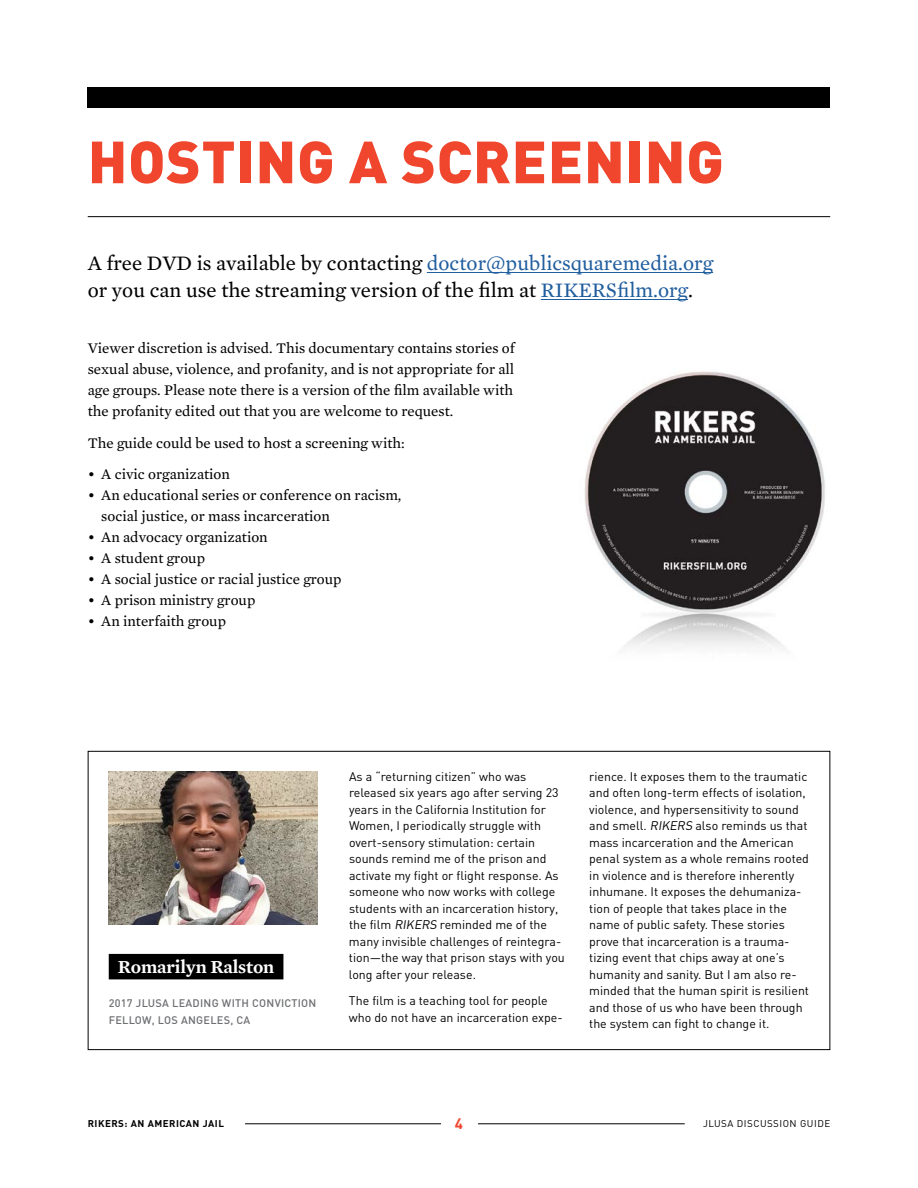
<style>
.page{position:relative;width:918px;height:1188px;background:#fff}
.page>*{position:absolute;margin:0;border:0;box-sizing:border-box;transform-origin:0 0}
.t1{font:900 58.5px "DIN";letter-spacing:.01em;color:#ef462d}
.t2{font:21px/27px "Mercury Text G2";color:#000}
.t3{font:600 18.75px "Mercury Text G2";letter-spacing:-.01em;color:#fff}
.t4{font:15px/21px "Mercury Text G2";color:#000;text-align:justify}
.t5{font:700 15px "DIN";color:#ef462d}
.t6{font:12.3px/16.5px "DIN";color:#000}
.t7{font:500 10.8px/16.5px "DIN";letter-spacing:.025em;color:#6d6e71}
.t8{font:700 9.75px "DIN";letter-spacing:.05em;color:#000}
.t9{font:9.75px "DIN";letter-spacing:.05em;color:#000}
.s1{color:#215e9e}
.s2{font-style:italic}
</style>
<div class="page">
<hr style="left:245px;top:1123px;width:440px;height:1px;background:#000">
<div style="left:441px;top:1112px;width:36px;height:24px;background:#fff"></div>
<hr style="left:88px;top:216px;width:742px;height:1px;background:#000">
<img style="left:585px;top:371px;width:240px;height:279px">
<div style="left:88px;top:88px;width:742px;height:20px;background:#000"></div>
<hr style="left:427px;top:272px;width:286px;height:1px;background:#215e9e">
<hr style="left:541px;top:299px;width:147px;height:1px;background:#215e9e">
<div style="left:109px;top:954px;width:174px;height:25px;background:#000"></div>
<img style="left:109px;top:772px;width:209px;height:153px">
<h1 class="t1" style="left:88px;top:123px;width:638px">HOSTING A SCREENING</h1>
<h2 class="t2" style="left:88px;top:250px;width:627px">A free DVD is available by contacting <span class="s1">doctor@publicsquaremedia.org </span>or you can use the streaming version of the film at <span class="s1">RIKERSfilm.org</span>.</h2>
<p class="t4" style="left:88px;top:338px;width:429px">Viewer discretion is advised. This documentary contains stories of sexual abuse, violence, and profanity, and is not appropriate for all age groups. Please note there is a version of the film available with the profanity edited out that you are welcome to request.</p>
<p class="t4" style="left:88px;top:432px;width:319px">The guide could be used to host a screening with:</p>
<p class="t4" style="left:88px;top:463px;width:144px">• A civic organization</p>
<p class="t4" style="left:101px;top:484px;width:302px;text-indent:-14px">• An educational series or conference on racism, social justice, or mass incarceration</p>
<p class="t4" style="left:88px;top:526px;width:181px">• An advocacy organization</p>
<p class="t4" style="left:88px;top:547px;width:119px">• A student group</p>
<p class="t4" style="left:88px;top:568px;width:255px">• A social justice or racial justice group</p>
<p class="t4" style="left:88px;top:589px;width:169px">• A prison ministry group</p>
<p class="t4" style="left:88px;top:610px;width:140px">• An interfaith group</p>
<h3 class="t3" style="left:118px;top:955px;width:158px">Romarilyn Ralston</h3>
<p class="t7" style="left:109px;top:995px;width:209px">2017 JLUSA LEADING WITH CONVICTION<br>FELLOW, LOS ANGELES, CA</p>
<p class="t6" style="left:349px;top:768px;width:217px">As a “returning citizen” who was released six years ago after serving 23 years in the California Institution for Women, I periodically struggle with overt-sensory stimulation: certain sounds remind me of the prison and activate my fight or flight response. As someone who now works with college students with an incarceration history, the film <span class="s2">RIKERS</span> reminded me of the many invisible challenges of reintegra&shy;tion—the way that prison stays with you long after your release.</p>
<p class="t6" style="left:349px;top:992px;width:215px">The film is a teaching tool for people who do not have an incarceration expe-</p>
<p class="t6" style="left:589px;top:768px;width:221px">rience. It exposes them to the traumatic and often long-term effects of isolation, violence, and hypersensitivity to sound and smell. <span class="s2">RIKERS</span> also reminds us that mass incarceration and the American penal system as a whole remains rooted in violence and is therefore inherently inhumane. It exposes the dehumaniza&shy;tion of people that takes place in the name of public safety. These stories prove that incarceration is a trauma&shy;tizing event that chips away at one’s humanity and sanity. But I am also re&shy;minded that the human spirit is resilient and those of us who have been through the system can fight to change it.</p>
<p class="t8" style="left:88px;top:1118px;width:138px">RIKERS: AN AMERICAN JAIL</p>
<p class="t5" style="left:455px;top:1114px;width:10px">4</p>
<p class="t9" style="left:703px;top:1118px;width:129px">JLUSA DISCUSSION GUIDE</p>
</div>
